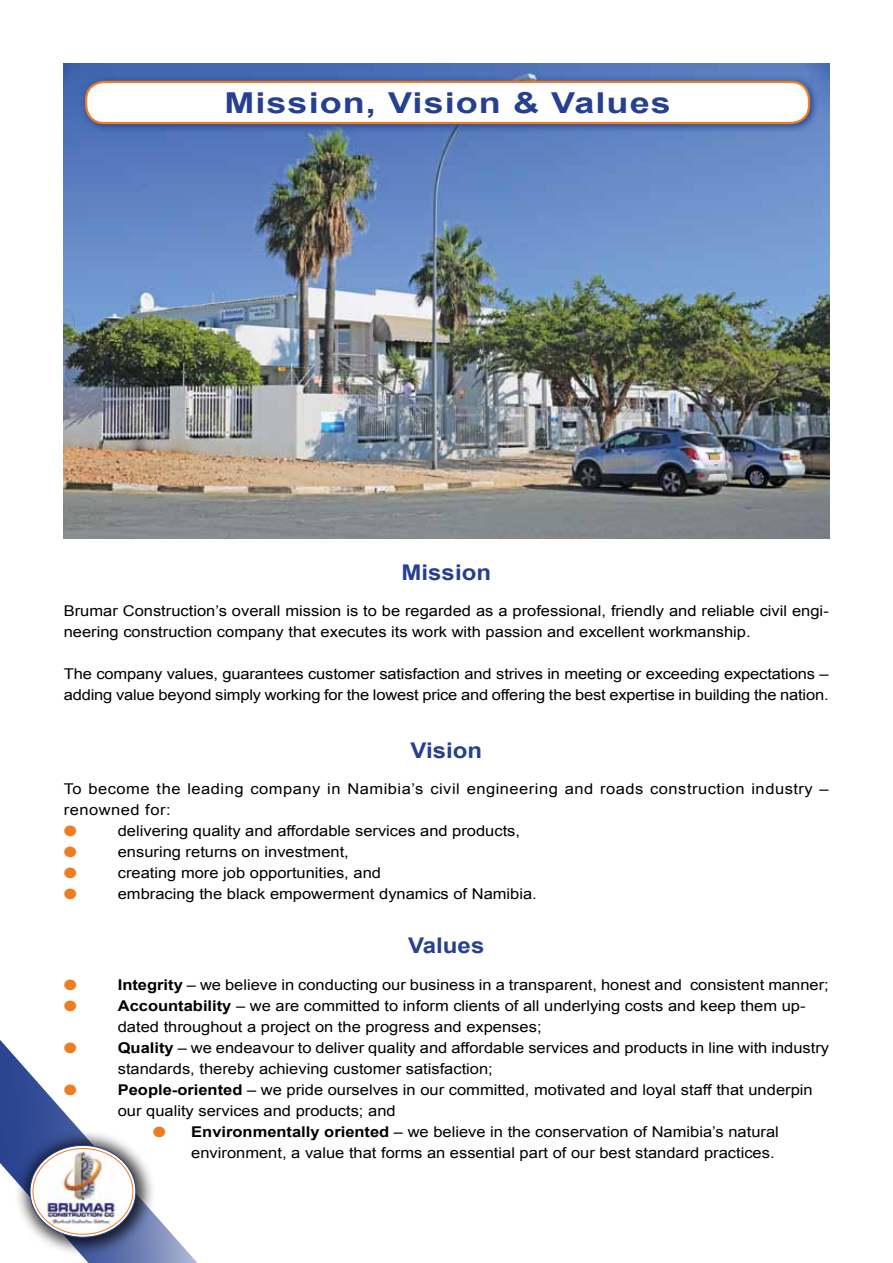
<style>
.page{position:relative;width:893px;height:1263px;background:#fff}
.page>*{position:absolute;margin:0;border:0;box-sizing:border-box;transform-origin:0 0}
.t1{font:700 28.8px "Arial";letter-spacing:.03em;color:#25408f;scale:1.25 1}
.t2{font:700 21.6px "Arial";color:#25408f;scale:1.11 1}
.t3{font:14.85px/21px "Arial";color:#000;scale:1.11 1}
.t4{font:14.85px/21px "Arial";letter-spacing:.03em;color:#000;scale:1.11 1}
.t5{font:14.85px "Zapf Dingbats ITC";color:#ee7d22;scale:1.11 1}
.s1{font-weight:700}
.s2{color:#ee7d22}
</style>
<div class="page">
<svg style="left:0;top:1040px;width:197px;height:223px"></svg>
<div style="left:14px;top:1129px;width:142px;height:129px;background:#000;opacity:.75"></div>
<svg style="left:30px;top:1145px;width:106px;height:92px"></svg>
<img style="left:33px;top:1148px;width:100px;height:82px">
<img style="left:64px;top:64px;width:765px;height:475px">
<svg style="left:79px;top:75px;width:741px;height:60px;background:#4f6dae"></svg>
<div style="left:86px;top:82px;width:723px;height:41px;background:#fff;border-radius:18px"></div>
<div style="left:85px;top:81px;width:725px;height:43px;border:2px solid #ee7d22;border-radius:18px"></div>
<h1 class="t1" style="left:224px;top:83px;width:359px">Mission, Vision &amp; Values</h1>
<h2 class="t2" style="left:402px;top:558px;width:82px">Mission</h2>
<p class="t3" style="left:64px;top:601px;width:691px">Brumar Construction’s overall mission is to be regarded as a professional, friendly and reliable civil engi&shy;neering construction company that executes its work with passion and excellent workmanship.</p>
<p class="t3" style="left:64px;top:664px;width:691px">The company values, guarantees customer satisfaction and strives in meeting or exceeding expectations – adding value beyond simply working for the lowest price and offering the best expertise in building the nation.</p>
<h2 class="t2" style="left:410px;top:736px;width:66px">Vision</h2>
<p class="t4" style="left:64px;top:778px;width:691px">To become the leading company in Namibia’s civil engineering and roads construction industry – renowned for:</p>
<p class="t5" style="left:64px;top:824px;width:13px">●</p>
<p class="t3" style="left:118px;top:820px;width:364px">delivering quality and affordable services and products,</p>
<p class="t5" style="left:64px;top:845px;width:13px">●</p>
<p class="t3" style="left:118px;top:841px;width:210px">ensuring returns on investment,</p>
<p class="t5" style="left:64px;top:866px;width:13px">●</p>
<p class="t3" style="left:118px;top:862px;width:239px">creating more job opportunities, and</p>
<p class="t5" style="left:64px;top:887px;width:13px">●</p>
<p class="t3" style="left:118px;top:883px;width:379px">embracing the black empowerment dynamics of Namibia.</p>
<h2 class="t2" style="left:408px;top:931px;width:70px">Values</h2>
<p class="t5" style="left:64px;top:978px;width:13px">●</p>
<p class="t3" style="left:118px;top:975px;width:642px"><span class="s1">Integrity</span> – we believe in conducting our business in a transparent, honest and consistent manner;</p>
<p class="t5" style="left:64px;top:999px;width:13px">●</p>
<p class="t3" style="left:118px;top:996px;width:621px"><span class="s1">Accountability</span> – we are committed to inform clients of all underlying costs and keep them up&shy;dated throughout a project on the progress and expenses;</p>
<p class="t5" style="left:64px;top:1041px;width:13px">●</p>
<p class="t3" style="left:118px;top:1038px;width:642px"><span class="s1">Quality</span> – we endeavour to deliver quality and affordable services and products in line with industry standards, thereby achieving customer satisfaction;</p>
<p class="t5" style="left:64px;top:1083px;width:13px">●</p>
<p class="t3" style="left:118px;top:1080px;width:627px"><span class="s1">People-oriented</span> – we pride ourselves in our committed, motivated and loyal staff that underpin our quality services and products; and</p>
<p class="t3" style="left:153px;top:1122px;width:565px;text-align:right"><span class="s2">●</span> <span class="s1">Environmentally oriented</span> – we believe in the conservation of Namibia’s natural environment, a value that forms an essential part of our best standard practices.</p>
</div>
